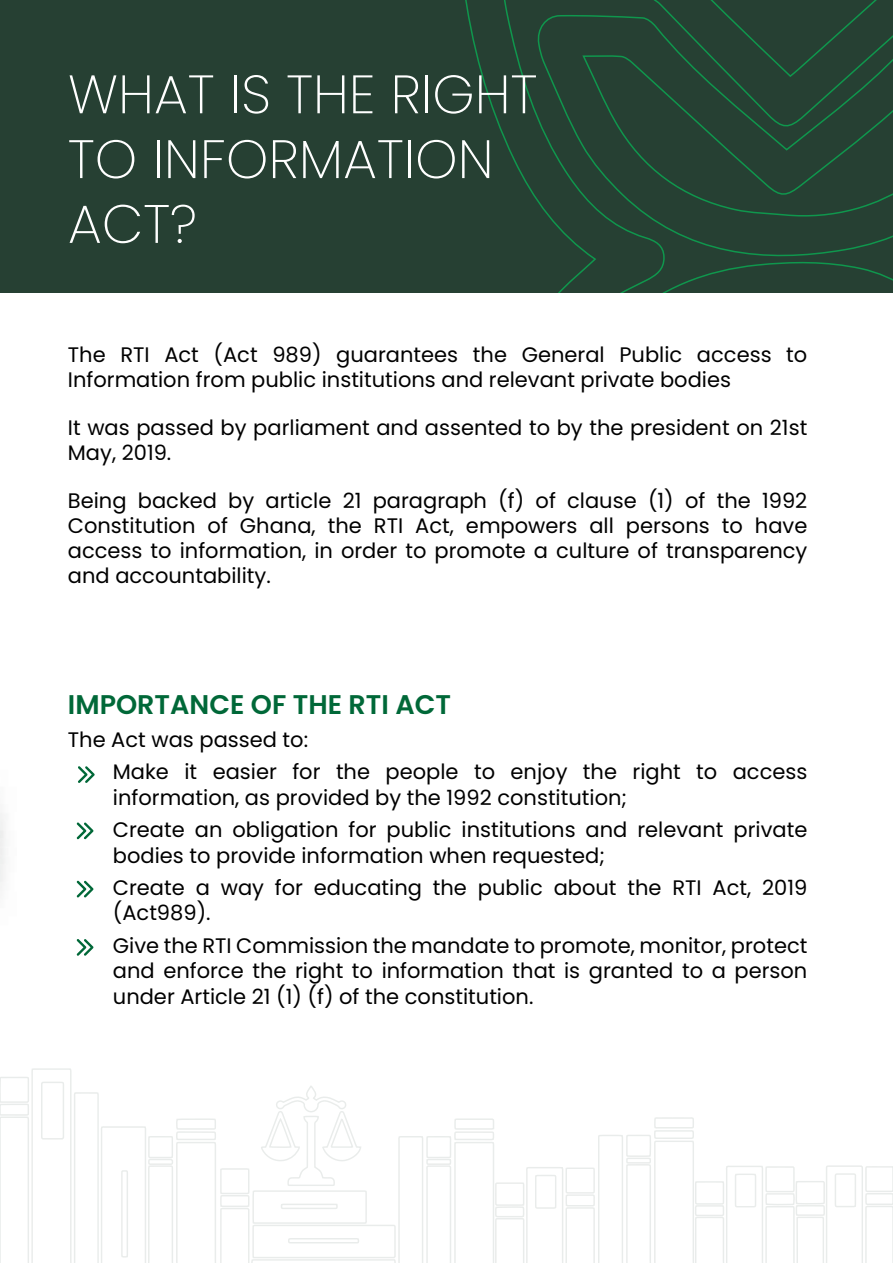
<style>
.page{position:relative;width:893px;height:1263px;background:#fff}
.page>*{position:absolute;margin:0;border:0;box-sizing:border-box;transform-origin:0 0}
.t1{font:200 54px/64.8px "Poppins";color:#fff}
.t2{font:600 27px "Poppins";color:#006838}
.t3{font:21px/25.2px "Poppins";color:#000}
</style>
<div class="page">
<svg style="left:78px;top:766px;width:17px;height:17px"></svg>
<svg style="left:76px;top:822px;width:18px;height:17px"></svg>
<svg style="left:76px;top:881px;width:18px;height:17px"></svg>
<svg style="left:76px;top:939px;width:18px;height:17px"></svg>
<svg style="left:0;top:1068px;width:893px;height:195px"></svg>
<div style="left:0;top:0;width:893px;height:293px;background:#264033"></div>
<svg style="left:465px;top:0;width:412px;height:198px"></svg>
<svg style="left:535px;top:14px;width:358px;height:246px"></svg>
<svg style="left:558px;top:260px;width:335px;height:33px"></svg>
<h1 class="t1" style="left:68px;top:62px;width:471px">WHAT IS THE RIGHT<br>TO INFORMATION<br>ACT?</h1>
<p class="t3" style="left:68px;top:342px;width:741px">The RTI Act (Act 989) guarantees the General Public access to<br>Information from public institutions and relevant private bodies</p>
<p class="t3" style="left:68px;top:415px;width:741px">It was passed by parliament and assented to by the president on 21st<br>May, 2019.</p>
<p class="t3" style="left:68px;top:488px;width:741px;text-align:justify">Being backed by article 21 paragraph (f) of clause (1) of the 1992<br>Constitution of Ghana, the RTI Act, empowers all persons to have access to information, in order to promote a culture of transparency and accountability.</p>
<p class="t2" style="left:68px;top:689px;width:385px">IMPORTANCE OF THE RTI ACT</p>
<p class="t3" style="left:113px;top:723px;width:696px;line-height:32.7px;text-indent:-45px">The Act was passed to:<br>Make it easier for the people to enjoy the right to access</p>
<p class="t3" style="left:113px;top:781px;width:696px;line-height:32.7px">information, as provided by the 1992 constitution;<br>Create an obligation for public institutions and relevant private</p>
<p class="t3" style="left:113px;top:839px;width:696px;line-height:32.7px">bodies to provide information when requested;<br>Create a way for educating the public about the RTI Act, 2019</p>
<p class="t3" style="left:113px;top:897px;width:696px;line-height:32.7px">(Act989).<br>Give the RTI Commission the mandate to promote, monitor, protect</p>
<p class="t3" style="left:113px;top:958px;width:696px">and enforce the right to information that is granted to a person under Article 21 (1) (f) of the constitution.</p>
</div>
